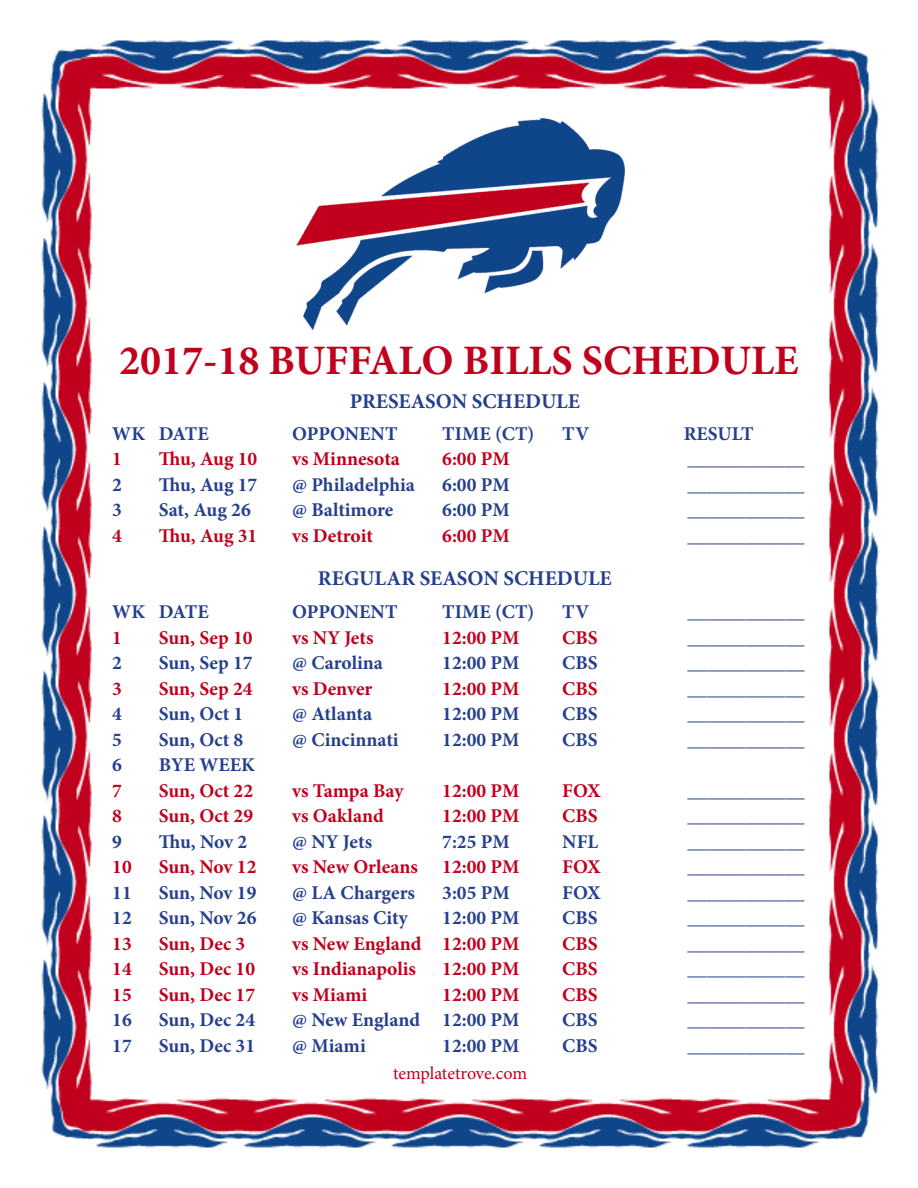
<style>
.page{position:relative;width:918px;height:1188px;background:#fff}
.page>*{position:absolute;margin:0;border:0;box-sizing:border-box;transform-origin:0 0}
.t1{font:700 42px "Minion Pro";color:#c0001d}
.t2{font:700 21px "Minion Pro";color:#253f8e}
.t3{font:700 19.5px "Minion Pro";color:#253f8e}
.t4{font:700 19.5px "Minion Pro";color:#c0001d}
.t5{font:18px "Minion Pro";letter-spacing:-.005em;color:#c0001d}
</style>
<div class="page">
<img style="left:41px;top:40px;width:839px;height:1108px">
<img style="left:288px;top:112px;width:342px;height:229px">
<p class="t1" style="left:119px;top:331px;width:681px">2017-18 BUFFALO BILLS SCHEDULE</p>
<p class="t2" style="left:350px;top:387px;width:232px">PRESEASON SCHEDULE</p>
<p class="t3" style="left:112px;top:420px;width:98px">WK DATE</p>
<p class="t3" style="left:292px;top:420px;width:107px">OPPONENT</p>
<p class="t3" style="left:442px;top:420px;width:94px">TIME (CT)</p>
<p class="t3" style="left:562px;top:420px;width:28px">TV</p>
<p class="t3" style="left:684px;top:420px;width:71px">RESULT</p>
<p class="t4" style="left:112px;top:445px;width:11px">1</p>
<p class="t4" style="left:159px;top:445px;width:100px">Thu, Aug 10</p>
<p class="t4" style="left:292px;top:445px;width:109px">vs Minnesota</p>
<p class="t4" style="left:442px;top:445px;width:69px">6:00 PM</p>
<p class="t3" style="left:688px;top:445px;width:118px">____________</p>
<p class="t3" style="left:112px;top:471px;width:11px">2</p>
<p class="t3" style="left:159px;top:471px;width:100px">Thu, Aug 17</p>
<p class="t3" style="left:292px;top:471px;width:124px">@ Philadelphia</p>
<p class="t3" style="left:442px;top:471px;width:69px">6:00 PM</p>
<p class="t3" style="left:688px;top:471px;width:118px">____________</p>
<p class="t3" style="left:112px;top:496px;width:11px">3</p>
<p class="t3" style="left:159px;top:496px;width:94px">Sat, Aug 26</p>
<p class="t3" style="left:292px;top:496px;width:103px">@ Baltimore</p>
<p class="t3" style="left:442px;top:496px;width:69px">6:00 PM</p>
<p class="t3" style="left:688px;top:496px;width:118px">____________</p>
<p class="t4" style="left:112px;top:522px;width:11px">4</p>
<p class="t4" style="left:159px;top:522px;width:100px">Thu, Aug 31</p>
<p class="t4" style="left:292px;top:522px;width:82px">vs Detroit</p>
<p class="t4" style="left:442px;top:522px;width:69px">6:00 PM</p>
<p class="t3" style="left:688px;top:522px;width:118px">____________</p>
<p class="t2" style="left:318px;top:564px;width:295px">REGULAR SEASON SCHEDULE</p>
<p class="t3" style="left:112px;top:598px;width:98px">WK DATE</p>
<p class="t3" style="left:292px;top:598px;width:107px">OPPONENT</p>
<p class="t3" style="left:442px;top:598px;width:94px">TIME (CT)</p>
<p class="t3" style="left:562px;top:598px;width:28px">TV</p>
<p class="t3" style="left:688px;top:598px;width:118px">____________</p>
<p class="t4" style="left:112px;top:624px;width:11px">1</p>
<p class="t4" style="left:159px;top:624px;width:95px">Sun, Sep 10</p>
<p class="t4" style="left:292px;top:624px;width:83px">vs NY Jets</p>
<p class="t4" style="left:442px;top:624px;width:79px">12:00 PM</p>
<p class="t4" style="left:562px;top:624px;width:37px">CBS</p>
<p class="t3" style="left:688px;top:624px;width:118px">____________</p>
<p class="t3" style="left:112px;top:649px;width:11px">2</p>
<p class="t3" style="left:159px;top:649px;width:95px">Sun, Sep 17</p>
<p class="t3" style="left:292px;top:649px;width:92px">@ Carolina</p>
<p class="t3" style="left:442px;top:649px;width:79px">12:00 PM</p>
<p class="t3" style="left:562px;top:649px;width:37px">CBS</p>
<p class="t3" style="left:688px;top:649px;width:118px">____________</p>
<p class="t4" style="left:112px;top:675px;width:11px">3</p>
<p class="t4" style="left:159px;top:675px;width:95px">Sun, Sep 24</p>
<p class="t4" style="left:292px;top:675px;width:82px">vs Denver</p>
<p class="t4" style="left:442px;top:675px;width:79px">12:00 PM</p>
<p class="t4" style="left:562px;top:675px;width:37px">CBS</p>
<p class="t3" style="left:688px;top:675px;width:118px">____________</p>
<p class="t3" style="left:112px;top:700px;width:11px">4</p>
<p class="t3" style="left:159px;top:700px;width:86px">Sun, Oct 1</p>
<p class="t3" style="left:292px;top:700px;width:81px">@ Atlanta</p>
<p class="t3" style="left:442px;top:700px;width:79px">12:00 PM</p>
<p class="t3" style="left:562px;top:700px;width:37px">CBS</p>
<p class="t3" style="left:688px;top:700px;width:118px">____________</p>
<p class="t3" style="left:112px;top:726px;width:11px">5</p>
<p class="t3" style="left:159px;top:726px;width:86px">Sun, Oct 8</p>
<p class="t3" style="left:292px;top:726px;width:108px">@ Cincinnati</p>
<p class="t3" style="left:442px;top:726px;width:79px">12:00 PM</p>
<p class="t3" style="left:562px;top:726px;width:37px">CBS</p>
<p class="t3" style="left:688px;top:726px;width:118px">____________</p>
<p class="t3" style="left:112px;top:751px;width:11px">6</p>
<p class="t3" style="left:159px;top:751px;width:98px">BYE WEEK</p>
<p class="t4" style="left:112px;top:777px;width:11px">7</p>
<p class="t4" style="left:159px;top:777px;width:96px">Sun, Oct 22</p>
<p class="t4" style="left:292px;top:777px;width:113px">vs Tampa Bay</p>
<p class="t4" style="left:442px;top:777px;width:79px">12:00 PM</p>
<p class="t4" style="left:562px;top:777px;width:40px">FOX</p>
<p class="t3" style="left:688px;top:777px;width:118px">____________</p>
<p class="t4" style="left:112px;top:802px;width:11px">8</p>
<p class="t4" style="left:159px;top:802px;width:96px">Sun, Oct 29</p>
<p class="t4" style="left:292px;top:802px;width:93px">vs Oakland</p>
<p class="t4" style="left:442px;top:802px;width:79px">12:00 PM</p>
<p class="t4" style="left:562px;top:802px;width:37px">CBS</p>
<p class="t3" style="left:688px;top:802px;width:118px">____________</p>
<p class="t3" style="left:112px;top:828px;width:11px">9</p>
<p class="t3" style="left:159px;top:828px;width:90px">Thu, Nov 2</p>
<p class="t3" style="left:292px;top:828px;width:81px">@ NY Jets</p>
<p class="t3" style="left:442px;top:828px;width:69px">7:25 PM</p>
<p class="t3" style="left:562px;top:828px;width:37px">NFL</p>
<p class="t3" style="left:688px;top:828px;width:118px">____________</p>
<p class="t4" style="left:112px;top:853px;width:21px">10</p>
<p class="t4" style="left:159px;top:853px;width:99px">Sun, Nov 12</p>
<p class="t4" style="left:292px;top:853px;width:127px">vs New Orleans</p>
<p class="t4" style="left:442px;top:853px;width:79px">12:00 PM</p>
<p class="t4" style="left:562px;top:853px;width:40px">FOX</p>
<p class="t3" style="left:688px;top:853px;width:118px">____________</p>
<p class="t3" style="left:112px;top:879px;width:21px">11</p>
<p class="t3" style="left:159px;top:879px;width:99px">Sun, Nov 19</p>
<p class="t3" style="left:292px;top:879px;width:124px">@ LA Chargers</p>
<p class="t3" style="left:442px;top:879px;width:69px">3:05 PM</p>
<p class="t3" style="left:562px;top:879px;width:40px">FOX</p>
<p class="t3" style="left:688px;top:879px;width:118px">____________</p>
<p class="t3" style="left:112px;top:904px;width:21px">12</p>
<p class="t3" style="left:159px;top:904px;width:99px">Sun, Nov 26</p>
<p class="t3" style="left:292px;top:904px;width:117px">@ Kansas City</p>
<p class="t3" style="left:442px;top:904px;width:79px">12:00 PM</p>
<p class="t3" style="left:562px;top:904px;width:37px">CBS</p>
<p class="t3" style="left:688px;top:904px;width:118px">____________</p>
<p class="t4" style="left:112px;top:930px;width:21px">13</p>
<p class="t4" style="left:159px;top:930px;width:88px">Sun, Dec 3</p>
<p class="t4" style="left:292px;top:930px;width:229px">vs New England 12:00 PM</p>
<p class="t4" style="left:562px;top:930px;width:37px">CBS</p>
<p class="t3" style="left:688px;top:930px;width:118px">____________</p>
<p class="t4" style="left:112px;top:955px;width:21px">14</p>
<p class="t4" style="left:159px;top:955px;width:98px">Sun, Dec 10</p>
<p class="t4" style="left:292px;top:955px;width:125px">vs Indianapolis</p>
<p class="t4" style="left:442px;top:955px;width:79px">12:00 PM</p>
<p class="t4" style="left:562px;top:955px;width:37px">CBS</p>
<p class="t3" style="left:688px;top:955px;width:118px">____________</p>
<p class="t4" style="left:112px;top:981px;width:21px">15</p>
<p class="t4" style="left:159px;top:981px;width:98px">Sun, Dec 17</p>
<p class="t4" style="left:292px;top:981px;width:77px">vs Miami</p>
<p class="t4" style="left:442px;top:981px;width:79px">12:00 PM</p>
<p class="t4" style="left:562px;top:981px;width:37px">CBS</p>
<p class="t3" style="left:688px;top:981px;width:118px">____________</p>
<p class="t3" style="left:112px;top:1006px;width:21px">16</p>
<p class="t3" style="left:159px;top:1006px;width:98px">Sun, Dec 24</p>
<p class="t3" style="left:292px;top:1006px;width:229px">@ New England 12:00 PM</p>
<p class="t3" style="left:562px;top:1006px;width:37px">CBS</p>
<p class="t3" style="left:688px;top:1006px;width:118px">____________</p>
<p class="t3" style="left:112px;top:1032px;width:21px">17</p>
<p class="t3" style="left:159px;top:1032px;width:98px">Sun, Dec 31</p>
<p class="t3" style="left:292px;top:1032px;width:75px">@ Miami</p>
<p class="t3" style="left:442px;top:1032px;width:79px">12:00 PM</p>
<p class="t3" style="left:562px;top:1032px;width:37px">CBS</p>
<p class="t3" style="left:688px;top:1032px;width:118px">____________</p>
<p class="t5" style="left:393px;top:1061px;width:136px">templatetrove.com</p>
</div>
